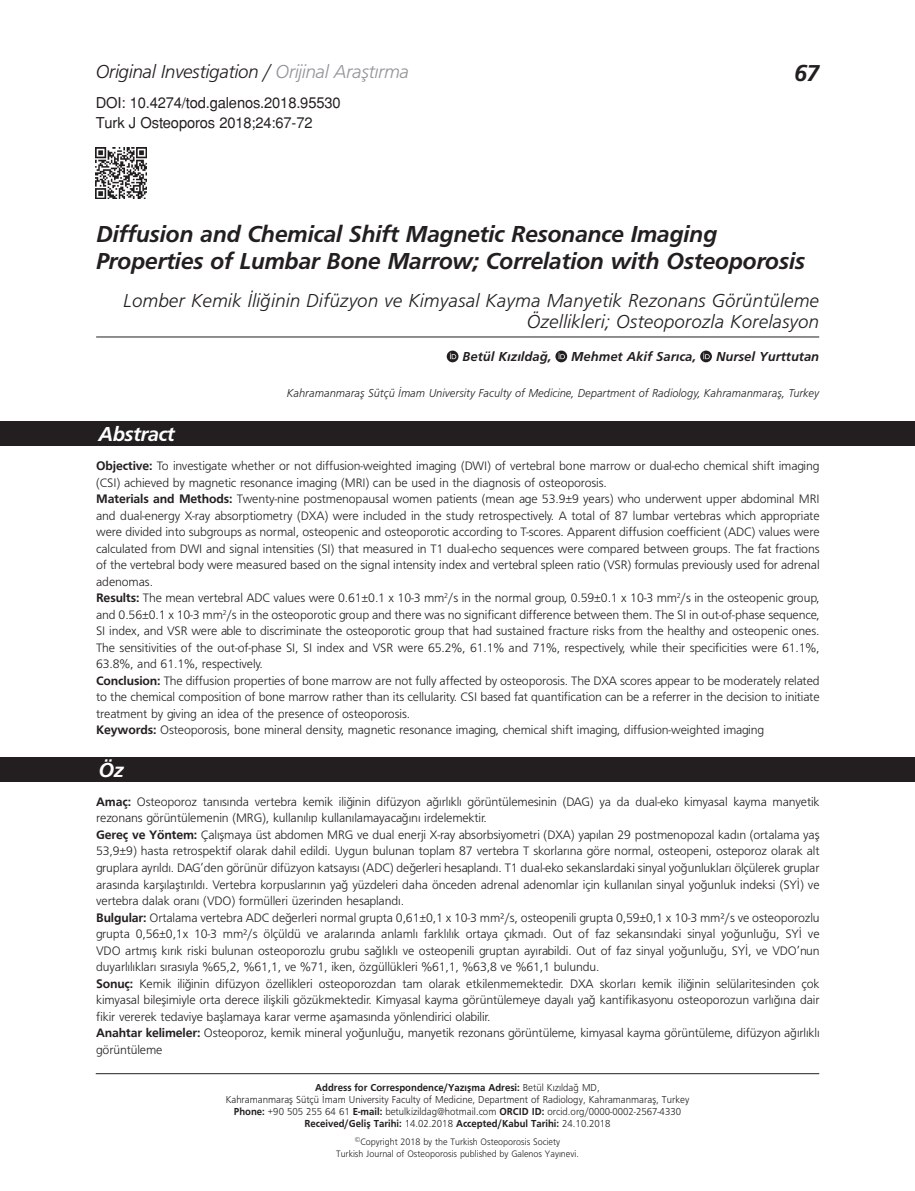
<style>
.page{position:relative;width:915px;height:1191px;background:#fff}
.page>*{position:absolute;margin:0;border:0;box-sizing:border-box;transform-origin:0 0}
.t1{font:24px/27px "Frugal Bold Italic Tr";letter-spacing:-.015em;color:#231f20}
.t2{font:21px "Frugal Bold Italic Tr";letter-spacing:-.025em;color:#fff}
.t3{font:19.5px/21px "Frugal Italic Tr";color:#231f20;text-align:right}
.t4{font:19.5px "Frugal Italic Tr";letter-spacing:-.025em;color:#231f20}
.t5{font:15px/19.5px "Helvetica Normal Tr";letter-spacing:-.01em;color:#231f20}
.t6{font:13.5px "Frugal Bold Italic Tr";color:#231f20}
.t7{font:12.75px/16.5px "Frugal Normal Tr";letter-spacing:-.01em;color:#231f20}
.t8{font:12px "Frugal Italic Tr";color:#231f20;scale:.95 1}
.t9{font:10.5px/12px "Frugal Normal Tr";color:#231f20;text-align:center;scale:.95 1}
.t10{font:10.5px "Frugal Bold Tr";color:#231f20;scale:.95 1}
.t11{font:9.75px/12px "Frugal Normal Tr";color:#231f20;text-align:center;scale:.95 1}
.s1{color:#939598}
.s2{font-family:"Frugal Bold Tr"}
.s3{font-family:"Frugal Normal Tr"}
</style>
<div class="page">
<hr style="left:96px;top:1073px;width:723px;height:1px;background:#231f20">
<img style="left:96px;top:147px;width:51px;height:51px">
<div style="left:0;top:757px;width:914px;height:25px;background:#231f20"></div>
<div style="left:0;top:421px;width:914px;height:25px;background:#231f20"></div>
<svg style="left:446px;top:350px;width:12px;height:12px"></svg>
<svg style="left:449px;top:353px;width:7px;height:6px"></svg>
<svg style="left:555px;top:350px;width:12px;height:12px"></svg>
<svg style="left:558px;top:353px;width:6px;height:6px"></svg>
<svg style="left:700px;top:350px;width:11px;height:12px"></svg>
<svg style="left:703px;top:353px;width:6px;height:6px"></svg>
<hr style="left:96px;top:336px;width:723px;height:1px;background:#231f20">
<h3 class="t4" style="left:96px;top:60px;width:315px">Original Investigation / <span class="s1">Orijinal Araştırma</span></h3>
<h1 class="t1" style="left:793px;top:59px;width:27px">67</h1>
<p class="t5" style="left:96px;top:93px;width:246px">DOI: 10.4274/tod.galenos.2018.95530<br>Turk J Osteoporos 2018;24:67-72</p>
<h1 class="t1" style="left:96px;top:220px;width:710px">Diffusion and Chemical Shift Magnetic Resonance Imaging<br>Properties of Lumbar Bone Marrow; Correlation with Osteoporosis</h1>
<h3 class="t3" style="left:123px;top:290px;width:697px">Lomber Kemik İliğinin Difüzyon ve Kimyasal Kayma Manyetik Rezonans Görüntüleme<br>Özellikleri; Osteoporozla Korelasyon</h3>
<p class="t6" style="left:462px;top:349px;width:90px">Betül Kızıldağ,</p>
<p class="t6" style="left:571px;top:349px;width:126px">Mehmet Akif Sarıca,</p>
<p class="t6" style="left:715px;top:349px;width:105px">Nursel Yurttutan</p>
<h2 class="t2" style="left:98px;top:422px;width:78px">Abstract</h2>
<p class="t8" style="left:287px;top:386px;width:561px">Kahramanmaraş Sütçü İmam University Faculty of Medicine, Department of Radiology, Kahramanmaraş, Turkey</p>
<p class="t7" style="left:96px;top:458px;width:724px"><span class="s2">Objective:</span> To investigate whether or not diffusion-weighted imaging (DWI) of vertebral bone marrow or dual-echo chemical shift imaging (CSI) achieved by magnetic resonance imaging (MRI) can be used in the diagnosis of osteoporosis.<br><span class="s2">Materials and Methods:</span> Twenty-nine postmenopausal women patients (mean age 53.9±9 years) who underwent upper abdominal MRI and dual-energy X-ray absorptiometry (DXA) were included in the study retrospectively. A total of 87 lumbar vertebras which appropriate were divided into subgroups as normal, osteopenic and osteoporotic according to T-scores. Apparent diffusion coefficient (ADC) values were calculated from DWI and signal intensities (SI) that measured in T1 dual-echo sequences were compared between groups. The fat fractions of the vertebral body were measured based on the signal intensity index and vertebral spleen ratio (VSR) formulas previously used for adrenal adenomas.<br><span class="s2">Results:</span> The mean vertebral ADC values were 0.61±0.1 x 10-3 mm<sup>2</sup>/s in the normal group, 0.59±0.1 x 10-3 mm<sup>2</sup>/s in the osteopenic group, and 0.56±0.1 x 10-3 mm<sup>2</sup>/s in the osteoporotic group and there was no significant difference between them. The SI in out-of-phase sequence, SI index, and VSR were able to discriminate the osteoporotic group that had sustained fracture risks from the healthy and osteopenic ones.<br>The sensitivities of the out-of-phase SI, SI index and VSR were 65.2%, 61.1% and 71%, respectively, while their specificities were 61.1%, 63.8%, and 61.1%, respectively.<br><span class="s2">Conclusion:</span> The diffusion properties of bone marrow are not fully affected by osteoporosis. The DXA scores appear to be moderately related to the chemical composition of bone marrow rather than its cellularity. CSI based fat quantification can be a referrer in the decision to initiate treatment by giving an idea of the presence of osteoporosis.<br><span class="s2">Keywords:</span> Osteoporosis, bone mineral density, magnetic resonance imaging, chemical shift imaging, diffusion-weighted imaging</p>
<h2 class="t2" style="left:98px;top:757px;width:27px">Öz</h2>
<p class="t7" style="left:96px;top:793px;width:724px"><span class="s2">Amaç:</span> Osteoporoz tanısında vertebra kemik iliğinin difüzyon ağırlıklı görüntülemesinin (DAG) ya da dual-eko kimyasal kayma manyetik rezonans görüntülemenin (MRG), kullanılıp kullanılamayacağını irdelemektir.<br><span class="s2">Gereç ve Yöntem:</span> Çalışmaya üst abdomen MRG ve dual enerji X-ray absorbsiyometri (DXA) yapılan 29 postmenopozal kadın (ortalama yaş 53,9±9) hasta retrospektif olarak dahil edildi. Uygun bulunan toplam 87 vertebra T skorlarına göre normal, osteopeni, osteporoz olarak alt gruplara ayrıldı. DAG’den görünür difüzyon katsayısı (ADC) değerleri hesaplandı. T1 dual-eko sekanslardaki sinyal yoğunlukları ölçülerek gruplar arasında karşılaştırıldı. Vertebra korpuslarının yağ yüzdeleri daha önceden adrenal adenomlar için kullanılan sinyal yoğunluk indeksi (SYİ) ve vertebra dalak oranı (VDO) formülleri üzerinden hesaplandı.<br><span class="s2">Bulgular:</span> Ortalama vertebra ADC değerleri normal grupta 0,61±0,1 x 10-3 mm²/s, osteopenili grupta 0,59±0,1 x 10-3 mm²/s ve osteoporozlu grupta 0,56±0,1x 10-3 mm²/s ölçüldü ve aralarında anlamlı farklılık ortaya çıkmadı. Out of faz sekansındaki sinyal yoğunluğu, SYİ ve VDO artmış kırık riski bulunan osteoporozlu grubu sağlıklı ve osteopenili gruptan ayırabildi. Out of faz sinyal yoğunluğu, SYİ, ve VDO’nun duyarlılıkları sırasıyla %65,2, %61,1, ve %71, iken, özgüllükleri %61,1, %63,8 ve %61,1 bulundu.<br><span class="s2">Sonuç:</span> Kemik iliğinin difüzyon özellikleri osteoporozdan tam olarak etkilenmemektedir. DXA skorları kemik iliğinin selülaritesinden çok kimyasal bileşimiyle orta derece ilişkili gözükmektedir. Kimyasal kayma görüntülemeye dayalı yağ kantifikasyonu osteoporozun varlığına dair fikir vererek tedaviye başlamaya karar verme aşamasında yönlendirici olabilir.<br><span class="s2">Anahtar kelimeler:</span> Osteoporoz, kemik mineral yoğunluğu, manyetik rezonans görüntüleme, kimyasal kayma görüntüleme, difüzyon ağırlıklı görüntüleme</p>
<p class="t10" style="left:315px;top:1081px;width:301px">Address for Correspondence/Yaz›flma Adresi: <span class="s3">Betül Kızıldağ MD,</span></p>
<p class="t9" style="left:225px;top:1093px;width:489px">Kahramanmaraş Sütçü İmam University Faculty of Medicine, Department of Radiology, Kahramanmaraş, Turkey<br><span class="s2">Phone:</span> +90 505 255 64 61 <span class="s2">E-mail:</span> betulkizildag@hotmail.com <span class="s2">ORCID ID:</span> orcid.org/0000-0002-2567-4330</p>
<p class="t10" style="left:304px;top:1117px;width:323px">Received/Geliş Tarihi: <span class="s3">14.02.2018</span> Accepted/Kabul Tarihi: <span class="s3">24.10.2018</span></p>
<p class="t11" style="left:336px;top:1135px;width:257px"><sup>©</sup>Copyright 2018 by the Turkish Osteoporosis Society<br>Turkish Journal of Osteoporosis published by Galenos Yayınevi.</p>
</div>
